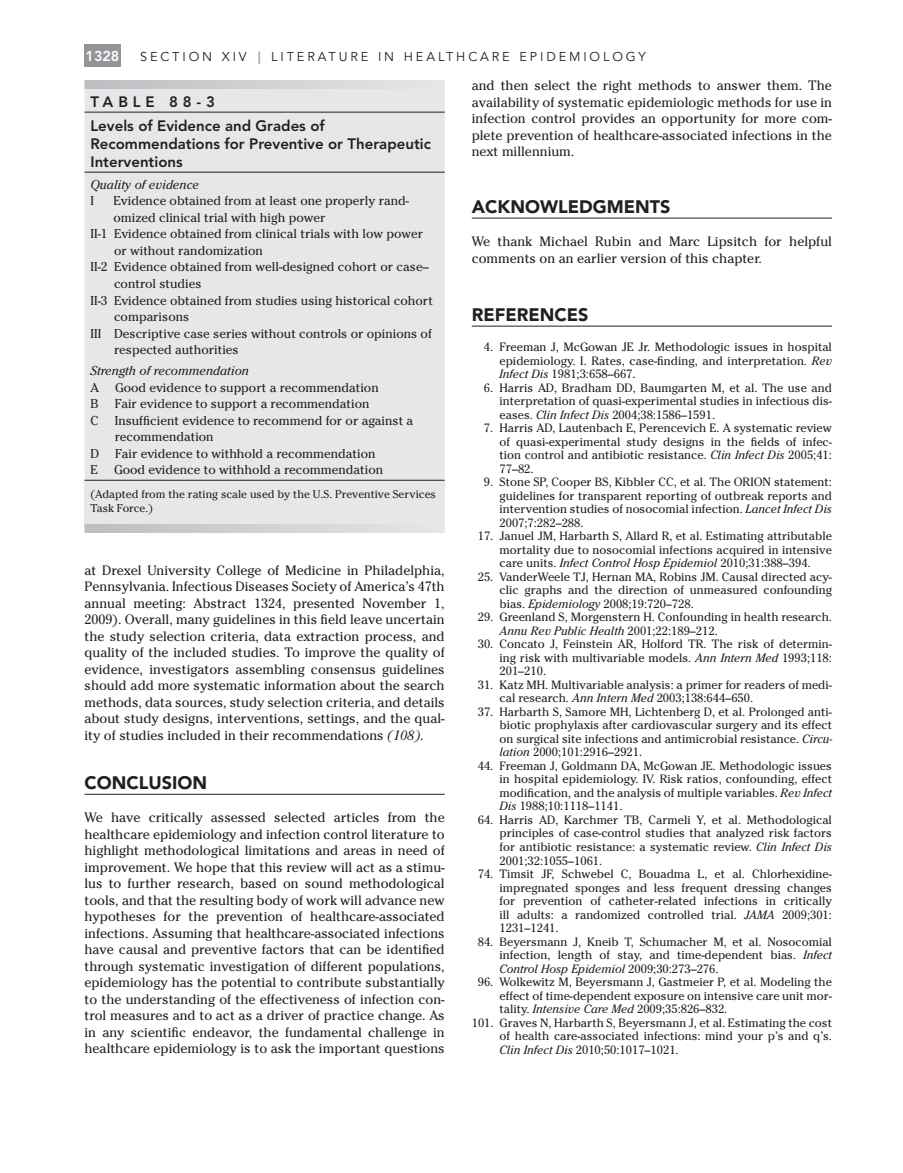
<style>
.page{position:relative;width:903px;height:1173px;background:#fff}
.page>*{position:absolute;margin:0;border:0;box-sizing:border-box;transform-origin:0 0}
.t1{font:900 18px "Avenir";color:#231f20}
.t2{font:800 15px/24px "Avenir";color:#231f20}
.t3{font:800 14.25px "Avenir";color:#fff}
.t4{font:13.5px/16.5px "Cheltenham";color:#231f20;text-align:justify}
.t5{font:12.75px/16.5px "Cheltenham";color:#231f20}
.t6{font:12.75px "Avenir";letter-spacing:.225em;color:#231f20}
.t7{font:italic 12.75px "Cheltenham";color:#231f20}
.t8{font:12px/13.5px "Cheltenham";color:#231f20;text-align:justify}
.t9{font:11.25px/13.5px "Cheltenham";color:#231f20}
.s1{color:#a8a9ad}
.s2{font-style:italic}
</style>
<div class="page">
<div style="left:84px;top:44px;width:36px;height:22px;background:#939598"></div>
<hr style="left:471px;top:218px;width:360px;height:1px;background:#231f20">
<hr style="left:471px;top:326px;width:360px;height:1px;background:#231f20">
<hr style="left:84px;top:794px;width:360px;height:1px;background:#231f20">
<div style="left:84px;top:89px;width:360px;height:391px;background:#e6e7e9"></div>
<div style="left:84px;top:480px;width:360px;height:48px;background:#e6e7e9"></div>
<svg style="left:84px;top:80px;width:360px;height:9px;background:#d1d2d4"></svg>
<hr style="left:84px;top:112px;width:360px;height:1px;background:#231f20">
<hr style="left:84px;top:172px;width:360px;height:1px;background:#231f20">
<svg style="left:84px;top:524px;width:360px;height:9px"></svg>
<hr style="left:84px;top:480px;width:360px;height:1px;background:#231f20">
<p class="t3" style="left:86px;top:50px;width:35px">1328</p>
<p class="t6" style="left:140px;top:52px;width:507px">SECTION XIV <span class="s1">|</span> LITERATURE IN HEALTHCARE EPIDEMIOLOGY</p>
<p class="t4" style="left:471px;top:79px;width:362px">and then select the right methods to answer them. The availability of systematic epidemiologic methods for use in infection control provides an opportunity for more com&shy;plete prevention of healthcare-associated infections in the next millennium.</p>
<p class="t2" style="left:90px;top:91px;width:236px">TABLE 88-3<br>Levels of Evidence and Grades of</p>
<p class="t2" style="left:90px;top:136px;width:342px;line-height:18px">Recommendations for Preventive or Therapeutic<br>Interventions</p>
<p class="t7" style="left:90px;top:180px;width:110px">Quality of evidence</p>
<p class="t5" style="left:90px;top:194px;width:5px">I</p>
<p class="t5" style="left:113px;top:194px;width:297px">Evidence obtained from at least one properly rand-</p>
<p class="t5" style="left:113px;top:210px;width:213px">omized clinical trial with high power</p>
<p class="t5" style="left:90px;top:227px;width:334px">II-1 Evidence obtained from clinical trials with low power</p>
<p class="t5" style="left:114px;top:243px;width:150px">or without randomization</p>
<p class="t5" style="left:90px;top:260px;width:340px">II-2 Evidence obtained from well-designed cohort or case–</p>
<p class="t5" style="left:114px;top:276px;width:89px">control studies</p>
<p class="t5" style="left:90px;top:293px;width:344px">II-3 Evidence obtained from studies using historical cohort</p>
<p class="t5" style="left:114px;top:309px;width:77px">comparisons</p>
<p class="t5" style="left:90px;top:326px;width:343px">III Descriptive case series without controls or opinions of</p>
<p class="t5" style="left:114px;top:342px;width:126px">respected authorities</p>
<p class="t7" style="left:90px;top:366px;width:160px">Strength of recommendation</p>
<p class="t5" style="left:90px;top:380px;width:10px">A</p>
<p class="t5" style="left:115px;top:380px;width:265px">Good evidence to support a recommendation</p>
<p class="t5" style="left:90px;top:397px;width:10px">B</p>
<p class="t5" style="left:115px;top:397px;width:256px">Fair evidence to support a recommendation</p>
<p class="t5" style="left:90px;top:413px;width:10px">C</p>
<p class="t5" style="left:115px;top:413px;width:300px">Insufficient evidence to recommend for or against a recommendation</p>
<p class="t5" style="left:90px;top:446px;width:10px">D</p>
<p class="t5" style="left:115px;top:446px;width:262px">Fair evidence to withhold a recommendation</p>
<p class="t5" style="left:90px;top:463px;width:9px">E</p>
<p class="t5" style="left:114px;top:463px;width:270px">Good evidence to withhold a recommendation</p>
<p class="t9" style="left:90px;top:489px;width:347px">(Adapted from the rating scale used by the U.S. Preventive Services<br>Task Force.)</p>
<h1 class="t1" style="left:471px;top:199px;width:200px">ACKNOWLEDGMENTS</h1>
<p class="t4" style="left:471px;top:235px;width:362px">We thank Michael Rubin and Marc Lipsitch for helpful comments on an earlier version of this chapter.</p>
<h1 class="t1" style="left:471px;top:307px;width:118px">REFERENCES</h1>
<p class="t8" style="left:499px;top:341px;width:334px;text-indent:-16px">4. Freeman J, McGowan JE Jr. Methodologic issues in hospital epidemiology. I. Rates, case-finding, and interpretation. <span class="s2">Rev Infect Dis</span> 1981;3:658–667.</p>
<p class="t8" style="left:499px;top:382px;width:334px;text-indent:-16px">6. Harris AD, Bradham DD, Baumgarten M, et al. The use and interpretation of quasi-experimental studies in infectious dis&shy;eases. <span class="s2">Clin Infect Dis</span> 2004;38:1586–1591.</p>
<p class="t8" style="left:499px;top:422px;width:334px;text-indent:-16px">7. Harris AD, Lautenbach E, Perencevich E. A systematic review of quasi-experimental study designs in the fields of infec&shy;tion control and antibiotic resistance. <span class="s2">Clin Infect Dis</span> 2005;41:<br>77–82.</p>
<p class="t8" style="left:499px;top:476px;width:334px;text-indent:-16px">9. Stone SP, Cooper BS, Kibbler CC, et al. The ORION statement: guidelines for transparent reporting of outbreak reports and intervention studies of nosocomial infection. <span class="s2">Lancet Infect Dis </span>2007;7:282–288.</p>
<p class="t8" style="left:499px;top:530px;width:334px;text-indent:-22px">17. Januel JM, Harbarth S, Allard R, et al. Estimating attributable mortality due to nosocomial infections acquired in intensive care units. <span class="s2">Infect Control Hosp Epidemiol</span> 2010;31:388–394.</p>
<p class="t8" style="left:499px;top:571px;width:334px;text-indent:-22px">25. VanderWeele TJ, Hernan MA, Robins JM. Causal directed acy&shy;clic graphs and the direction of unmeasured confounding bias. <span class="s2">Epidemiology</span> 2008;19:720–728.</p>
<p class="t8" style="left:499px;top:611px;width:334px;text-indent:-22px">29. Greenland S, Morgenstern H. Confounding in health research.<br><span class="s2">Annu Rev Public Health</span> 2001;22:189–212.</p>
<p class="t8" style="left:499px;top:638px;width:334px;text-indent:-22px">30. Concato J, Feinstein AR, Holford TR. The risk of determin&shy;ing risk with multivariable models. <span class="s2">Ann Intern Med</span> 1993;118:<br>201–210.</p>
<p class="t8" style="left:499px;top:679px;width:334px;text-indent:-22px">31. Katz MH. Multivariable analysis: a primer for readers of medi&shy;cal research. <span class="s2">Ann Intern Med</span> 2003;138:644–650.</p>
<p class="t8" style="left:499px;top:706px;width:334px;text-indent:-22px">37. Harbarth S, Samore MH, Lichtenberg D, et al. Prolonged anti&shy;biotic prophylaxis after cardiovascular surgery and its effect on surgical site infections and antimicrobial resistance. <span class="s2">Circu&shy;lation</span> 2000;101:2916–2921.</p>
<p class="t8" style="left:499px;top:760px;width:334px;text-indent:-22px">44. Freeman J, Goldmann DA, McGowan JE. Methodologic issues in hospital epidemiology. IV. Risk ratios, confounding, effect modification, and the analysis of multiple variables. <span class="s2">Rev Infect Dis</span> 1988;10:1118–1141.</p>
<p class="t8" style="left:499px;top:814px;width:334px;text-indent:-22px">64. Harris AD, Karchmer TB, Carmeli Y, et al. Methodological principles of case-control studies that analyzed risk factors for antibiotic resistance: a systematic review. <span class="s2">Clin Infect Dis </span>2001;32:1055–1061.</p>
<p class="t8" style="left:499px;top:868px;width:334px;text-indent:-22px">74. Timsit JF, Schwebel C, Bouadma L, et al. Chlorhexidine&shy;impregnated sponges and less frequent dressing changes for prevention of catheter-related infections in critically ill adults: a randomized controlled trial. <span class="s2">JAMA</span> 2009;301:<br>1231–1241.</p>
<p class="t8" style="left:499px;top:935px;width:334px;text-indent:-22px">84. Beyersmann J, Kneib T, Schumacher M, et al. Nosocomial infection, length of stay, and time-dependent bias. <span class="s2">Infect Control Hosp Epidemiol</span> 2009;30:273–276.</p>
<p class="t8" style="left:477px;top:976px;width:356px">96. Wolkewitz M, Beyersmann J, Gastmeier P, et al. Modeling the</p>
<p class="t8" style="left:499px;top:989px;width:334px">effect of time-dependent exposure on intensive care unit mor-</p>
<p class="t8" style="left:499px;top:1003px;width:229px">tality. <span class="s2">Intensive Care Med</span> 2009;35:826–832.</p>
<p class="t8" style="left:472px;top:1016px;width:362px">101. Graves N, Harbarth S, Beyersmann J, et al. Estimating the cost</p>
<p class="t8" style="left:499px;top:1030px;width:334px">of health care-associated infections: mind your p’s and q’s.</p>
<p class="t8" style="left:499px;top:1043px;width:181px"><span class="s2">Clin Infect Dis</span> 2010;50:1017–1021.</p>
<p class="t4" style="left:84px;top:563px;width:362px">at Drexel University College of Medicine in Philadelphia, Pennsylvania. Infectious Diseases Society of America’s 47th annual meeting: Abstract 1324, presented November 1, 2009). Overall, many guidelines in this field leave uncertain the study selection criteria, data extraction process, and quality of the included studies. To improve the quality of evidence, investigators assembling consensus guidelines should add more systematic information about the search methods, data sources, study selection criteria, and details about study designs, interventions, settings, and the qual&shy;ity of studies included in their recommendations <span class="s2">(108)</span>.</p>
<h1 class="t1" style="left:84px;top:775px;width:124px">CONCLUSION</h1>
<p class="t4" style="left:84px;top:810px;width:362px">We have critically assessed selected articles from the healthcare epidemiology and infection control literature to highlight methodological limitations and areas in need of improvement. We hope that this review will act as a stimu&shy;lus to further research, based on sound methodological tools, and that the resulting body of work will advance new hypotheses for the prevention of healthcare-associated infections. Assuming that healthcare-associated infections have causal and preventive factors that can be identified through systematic investigation of different populations, epidemiology has the potential to contribute substantially to the understanding of the effectiveness of infection con&shy;trol measures and to act as a driver of practice change. As in any scientific endeavor, the fundamental challenge in healthcare epidemiology is to ask the important questions</p>
</div>
